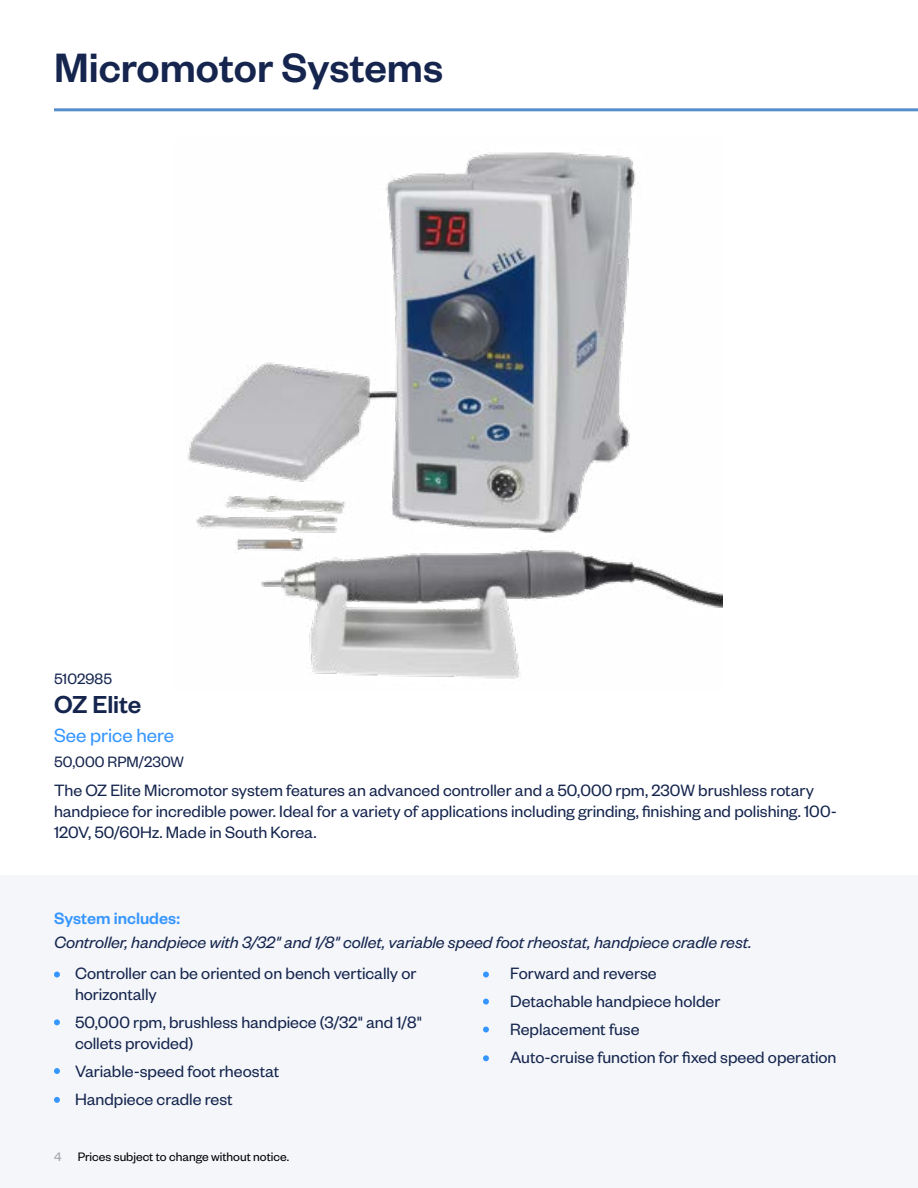
<style>
.page{position:relative;width:918px;height:1188px;background:#fff}
.page>*{position:absolute;margin:0;border:0;box-sizing:border-box;transform-origin:0 0}
.t1{font:500 45px "Founders Grotesk";color:#15254e}
.t2{font:500 27px "Founders Grotesk";letter-spacing:-.005em;color:#15254e}
.t3{font:21px "Founders Grotesk";color:#3696ff}
.t4{font:18px/21px "Founders Grotesk";color:#15254e}
.t5{font:italic 18px "Founders Grotesk";color:#15254e}
.t6{font:500 18px "Founders Grotesk";color:#3696ff}
.t7{font:16.5px "Founders Grotesk";color:#15254e}
.t8{font:13.5px "Founders Grotesk";color:#000}
.t9{font:13.5px "Founders Grotesk";color:#939598}
</style>
<div class="page">
<div style="left:0;top:875px;width:918px;height:313px;background:#f4f6f9"></div>
<hr style="left:54px;top:108px;width:864px;height:3px;background:#568dca">
<svg style="left:54px;top:972px;width:6px;height:6px"></svg>
<svg style="left:54px;top:1019px;width:6px;height:6px"></svg>
<svg style="left:54px;top:1068px;width:6px;height:6px"></svg>
<svg style="left:54px;top:1097px;width:6px;height:6px"></svg>
<svg style="left:483px;top:972px;width:6px;height:6px"></svg>
<svg style="left:483px;top:999px;width:6px;height:6px"></svg>
<svg style="left:483px;top:1027px;width:6px;height:6px"></svg>
<svg style="left:483px;top:1055px;width:6px;height:6px"></svg>
<img style="left:188px;top:152px;width:534px;height:527px">
<h1 class="t1" style="left:54px;top:39px;width:391px">Micromotor Systems</h1>
<p class="t7" style="left:54px;top:669px;width:60px">5102985</p>
<h2 class="t2" style="left:54px;top:688px;width:89px">OZ Elite</h2>
<p class="t3" style="left:54px;top:722px;width:122px">See price here</p>
<p class="t7" style="left:54px;top:751px;width:132px">50,000 RPM/230W</p>
<p class="t4" style="left:54px;top:778px;width:784px">The OZ Elite Micromotor system features an advanced controller and a 50,000 rpm, 230W brushless rotary handpiece for incredible power. Ideal for a variety of applications including grinding, finishing and polishing. 100-<br>120V, 50/60Hz. Made in South Korea.</p>
<p class="t6" style="left:54px;top:907px;width:127px">System includes:</p>
<p class="t5" style="left:54px;top:931px;width:699px">Controller, handpiece with 3/32" and 1/8" collet, variable speed foot rheostat, handpiece cradle rest.</p>
<p class="t4" style="left:75px;top:962px;width:343px">Controller can be oriented on bench vertically or horizontally</p>
<p class="t4" style="left:75px;top:1011px;width:348px">50,000 rpm, brushless handpiece (3/32" and 1/8" collets provided)</p>
<p class="t4" style="left:75px;top:1056px;width:206px;line-height:27.8px">Variable-speed foot rheostat<br>Handpiece cradle rest</p>
<p class="t4" style="left:510px;top:959px;width:328px;line-height:27.8px">Forward and reverse<br>Detachable handpiece holder<br>Replacement fuse<br>Auto-cruise function for fixed speed operation</p>
<p class="t9" style="left:54px;top:1148px;width:9px">4</p>
<p class="t8" style="left:78px;top:1148px;width:213px">Prices subject to change without notice.</p>
</div>
